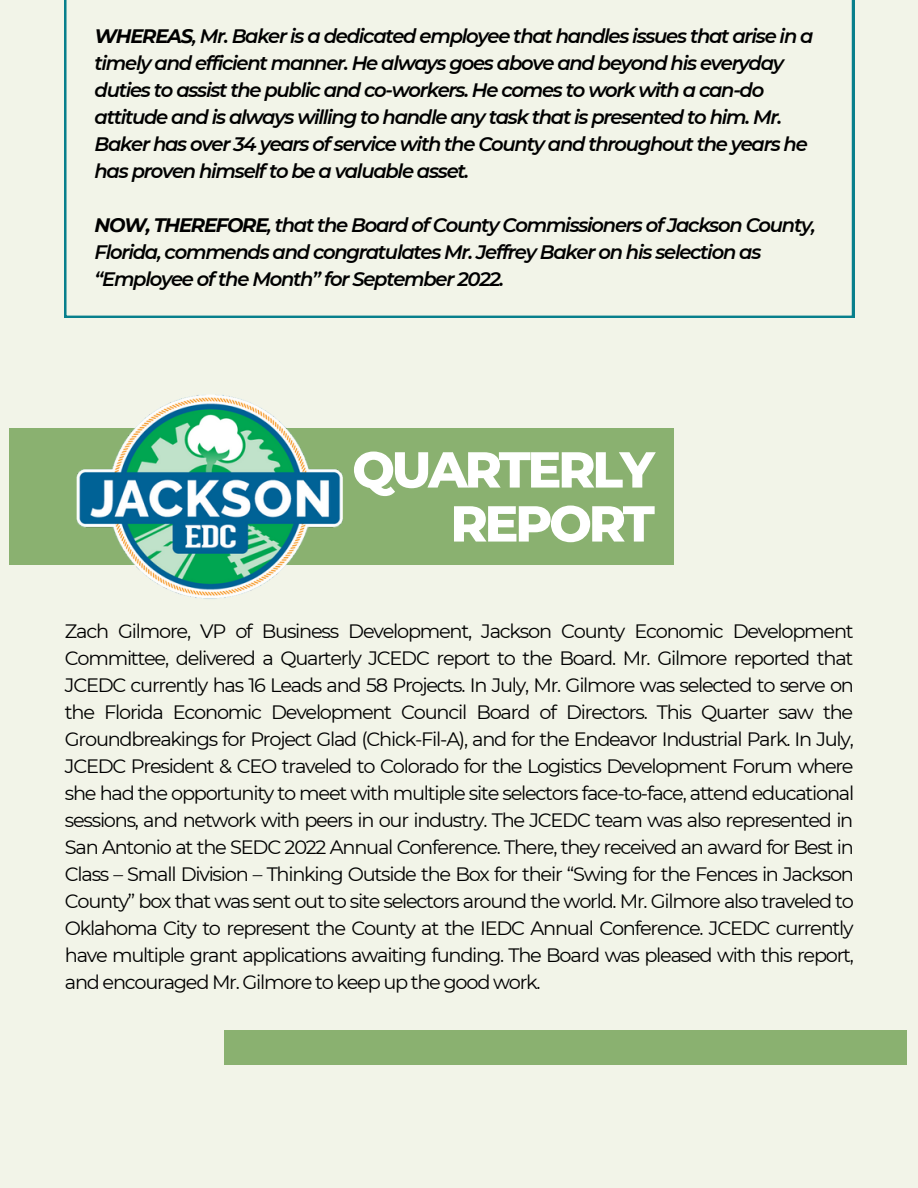
<style>
.page{position:relative;width:918px;height:1188px;background:#f2f4e8}
.page>*{position:absolute;margin:0;border:0;box-sizing:border-box;transform-origin:0 0}
.t1{font:800 50.4px/54px "Montserrat";letter-spacing:-.065em;color:#fff;text-align:right}
.t2{font:italic 600 19.5px/27px "Montserrat";letter-spacing:-.065em;color:#000}
.t3{font:19.35px/27px "Montserrat";letter-spacing:-.065em;color:#000;text-align:justify}
.s1{font-weight:700}
</style>
<div class="page">
<svg style="left:64px;top:0;width:790px;height:318px"></svg>
<div style="left:9px;top:428px;width:665px;height:137px;background:#8ab170"></div>
<img style="left:76px;top:394px;width:267px;height:205px">
<div style="left:224px;top:1030px;width:682px;height:34px;background:#8ab170"></div>
<p class="t2" style="left:95px;top:22px;width:721px"><span class="s1">WHEREAS</span>, Mr. Baker is a dedicated employee that handles issues that arise in a timely and efficient manner. He always goes above and beyond his everyday duties to assist the public and co-workers. He comes to work with a can-do attitude and is always willing to handle any task that is presented to him. Mr.<br>Baker has over 34 years of service with the County and throughout the years he has proven himself to be a valuable asset.</p>
<p class="t2" style="left:95px;top:211px;width:723px"><span class="s1">NOW, THEREFORE</span>, that the Board of County Commissioners of Jackson County,<br>Florida, commends and congratulates Mr. Jeffrey Baker on his selection as “Employee of the Month” for September 2022.</p>
<h1 class="t1" style="left:352px;top:442px;width:304px">QUARTERLY<br>REPORT</h1>
<p class="t3" style="left:65px;top:618px;width:791px">Zach Gilmore, VP of Business Development, Jackson County Economic Development Committee, delivered a Quarterly JCEDC report to the Board. Mr. Gilmore reported that JCEDC currently has 16 Leads and 58 Projects. In July, Mr. Gilmore was selected to serve on the Florida Economic Development Council Board of Directors. This Quarter saw the Groundbreakings for Project Glad (Chick-Fil-A), and for the Endeavor Industrial Park. In July, JCEDC President &amp; CEO traveled to Colorado for the Logistics Development Forum where she had the opportunity to meet with multiple site selectors face-to-face, attend educational sessions, and network with peers in our industry. The JCEDC team was also represented in San Antonio at the SEDC 2022 Annual Conference. There, they received an award for Best in Class – Small Division – Thinking Outside the Box for their “Swing for the Fences in Jackson County” box that was sent out to site selectors around the world. Mr. Gilmore also traveled to Oklahoma City to represent the County at the IEDC Annual Conference. JCEDC currently have multiple grant applications awaiting funding. The Board was pleased with this report, and encouraged Mr. Gilmore to keep up the good work.</p>
</div>
